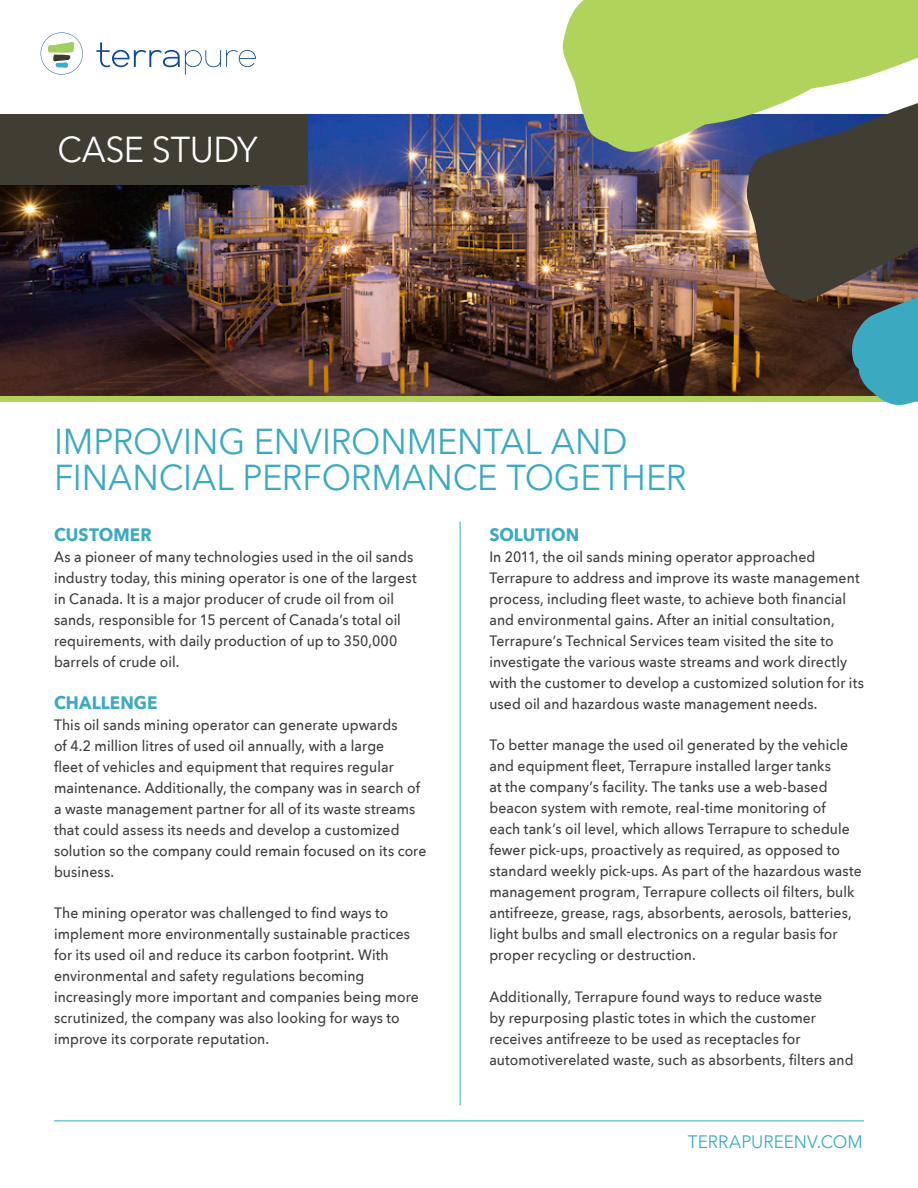
<style>
.page{position:relative;width:918px;height:1188px;background:#fff}
.page>*{position:absolute;margin:0;border:0;box-sizing:border-box;transform-origin:0 0}
.t1{font:36px "Avenir Next";letter-spacing:-.005em;color:#3baac1;scale:.96 1}
.t2{font:36px "Avenir Next";letter-spacing:-.015em;color:#fff;scale:.95 1}
.t3{font:700 18px "Avenir Next";letter-spacing:.005em;color:#3baac1;scale:.95 1}
.t4{font:18px "Avenir Next";color:#3baac1;scale:.96 1}
.t5{font:500 15px/21px "Avenir Next";letter-spacing:.005em;color:#3e3e3f;scale:.93 1}
</style>
<div class="page">
<img style="left:0;top:114px;width:746px;height:283px">
<svg style="left:96px;top:42px;width:160px;height:33px"></svg>
<svg style="left:41px;top:32px;width:42px;height:43px"></svg>
<hr style="left:54px;top:1120px;width:810px;height:1px;background:#3baac1">
<hr style="left:460px;top:522px;width:1px;height:583px;background:#3baac1">
<div style="left:0;top:397px;width:918px;height:5px;background:#b0d35b"></div>
<svg style="left:562px;top:0;width:356px;height:154px;background:#b0cd6d"></svg>
<svg style="left:746px;top:100px;width:172px;height:305px;background:#4f534e"></svg>
<div style="left:0;top:114px;width:308px;height:71px;background:#403e33"></div>
<p class="t2" style="left:57px;top:119px;width:212px">CASE STUDY</p>
<p class="t1" style="left:54px;top:411px;width:599px">IMPROVING ENVIRONMENTAL AND</p>
<p class="t1" style="left:54px;top:447px;width:660px">FINANCIAL PERFORMANCE TOGETHER</p>
<p class="t3" style="left:54px;top:519px;width:104px">CUSTOMER</p>
<p class="t5" style="left:54px;top:546px;width:391px">As a pioneer of many technologies used in the oil sands industry today, this mining operator is one of the largest in Canada. It is a major producer of crude oil from oil sands, responsible for 15 percent of Canada’s total oil requirements, with daily production of up to 350,000 barrels of crude oil.</p>
<p class="t3" style="left:54px;top:687px;width:111px">CHALLENGE</p>
<p class="t5" style="left:54px;top:714px;width:402px">This oil sands mining operator can generate upwards<br>of 4.2 million litres of used oil annually, with a large<br>fleet of vehicles and equipment that requires regular maintenance. Additionally, the company was in search of a waste management partner for all of its waste streams that could assess its needs and develop a customized solution so the company could remain focused on its core business.</p>
<p class="t5" style="left:54px;top:902px;width:394px">The mining operator was challenged to find ways to implement more environmentally sustainable practices for its used oil and reduce its carbon footprint. With environmental and safety regulations becoming increasingly more important and companies being more scrutinized, the company was also looking for ways to improve its corporate reputation.</p>
<p class="t3" style="left:489px;top:519px;width:96px">SOLUTION</p>
<p class="t5" style="left:489px;top:546px;width:404px">In 2011, the oil sands mining operator approached Terrapure to address and improve its waste management process, including fleet waste, to achieve both financial and environmental gains. After an initial consultation, Terrapure’s Technical Services team visited the site to investigate the various waste streams and work directly with the customer to develop a customized solution for its used oil and hazardous waste management needs.</p>
<p class="t5" style="left:489px;top:734px;width:402px">To better manage the used oil generated by the vehicle and equipment fleet, Terrapure installed larger tanks<br>at the company’s facility. The tanks use a web-based beacon system with remote, real-time monitoring of<br>each tank’s oil level, which allows Terrapure to schedule fewer pick-ups, proactively as required, as opposed to standard weekly pick-ups. As part of the hazardous waste management program, Terrapure collects oil filters, bulk antifreeze, grease, rags, absorbents, aerosols, batteries, light bulbs and small electronics on a regular basis for proper recycling or destruction.</p>
<p class="t5" style="left:489px;top:985px;width:393px">Additionally, Terrapure found ways to reduce waste<br>by repurposing plastic totes in which the customer receives antifreeze to be used as receptacles for automotiverelated waste, such as absorbents, filters and</p>
<p class="t4" style="left:688px;top:1126px;width:184px">TERRAPUREENV.COM</p>
</div>
